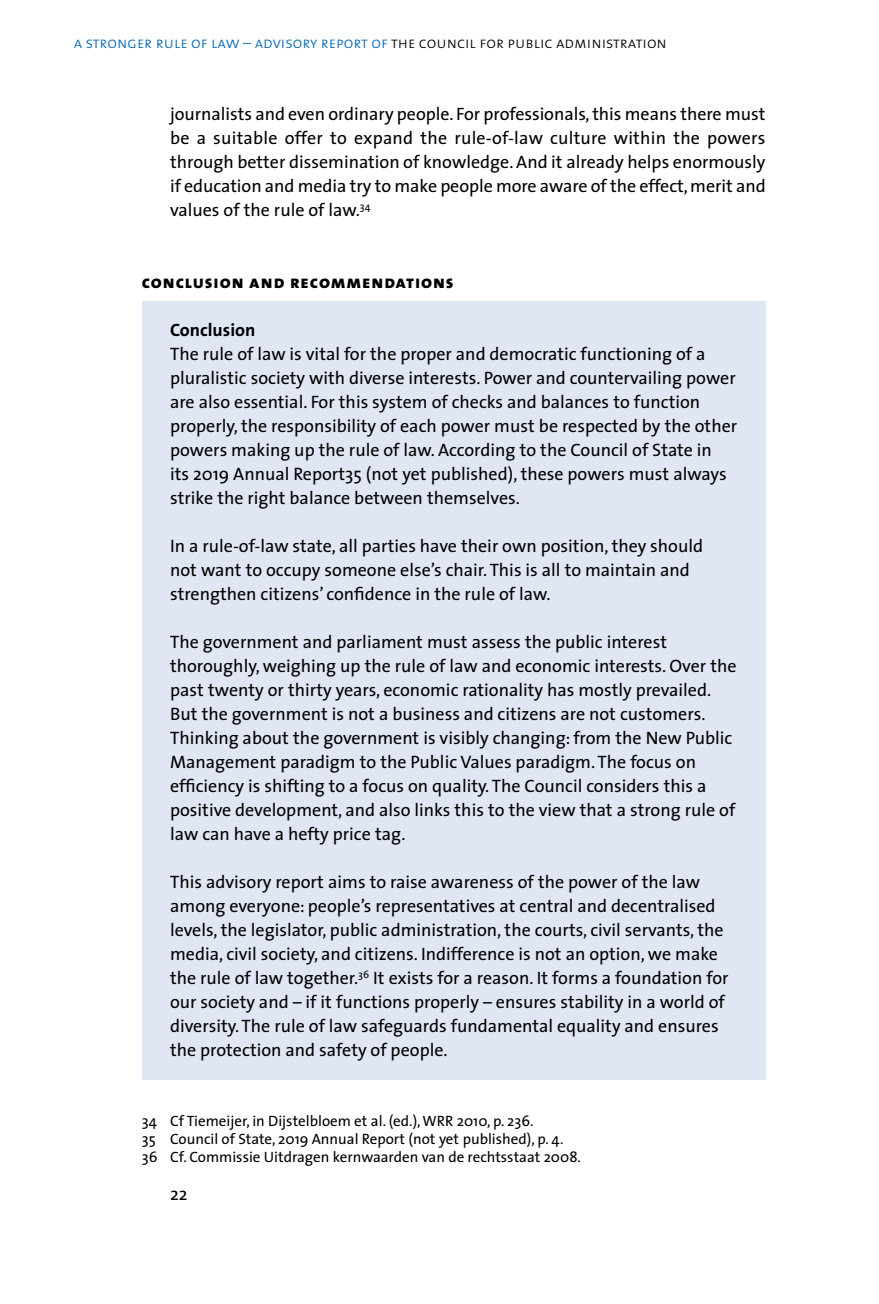
<style>
.page{position:relative;width:879px;height:1304px;background:#fff}
.page>*{position:absolute;margin:0;border:0;box-sizing:border-box;transform-origin:0 0}
.P5_Kadertekst-TheSan{font:18px/24px "The Sans";color:#000}
.P4_Broodtekst-TheSan{font:18px/24px "The Sans";letter-spacing:-.005em;color:#000;text-align:justify}
.H2_Subkop_1-TheSansE{font:18px "The Sans Extra Bold Caps";letter-spacing:.05em;color:#000}
.P5_Kadertekst-TheSan-2{font:700 18px "The Sans";color:#000}
.t1{font:16px "The Sans Light Caps";color:#0066b3}
.P_voetnoot-TheSans{font:15px "The Sans";color:#000}
.s1{color:#000}
</style>
<div class="page">
<div style="left:142px;top:302px;width:623px;height:778px;background:#e1e6f4"></div>
<p class="t1" style="left:74px;top:32px;width:595px">a stronger rule of law – advisory report of <span class="s1">the council for public administration</span></p>
<p class="P4_Broodtekst-TheSan" style="left:170px;top:102px;width:597px">journalists and even ordinary people. For professionals, this means there must be a suitable offer to expand the rule-of-law culture within the powers through better dissemination of knowledge. And it already helps enormously if education and media try to make people more aware of the effect, merit and values of the rule of law.<sup>34</sup></p>
<h2 class="H2_Subkop_1-TheSansE" style="left:142px;top:270px;width:313px">conclusion and recommendations</h2>
<p class="P5_Kadertekst-TheSan-2" style="left:170px;top:318px;width:87px">Conclusion</p>
<p class="P5_Kadertekst-TheSan" style="left:170px;top:342px;width:568px">The rule of law is vital for the proper and democratic functioning of a pluralistic society with diverse interests. Power and countervailing power are also essential. For this system of checks and balances to function properly, the responsibility of each power must be respected by the other powers making up the rule of law. According to the Council of State in<br>its 2019 Annual Report35 (not yet published), these powers must always strike the right balance between themselves.</p>
<p class="P5_Kadertekst-TheSan" style="left:170px;top:534px;width:534px">In a rule-of-law state, all parties have their own position, they should not want to occupy someone else’s chair. This is all to maintain and strengthen citizens’ confidence in the rule of law.</p>
<p class="P5_Kadertekst-TheSan" style="left:170px;top:630px;width:568px">The government and parliament must assess the public interest thoroughly, weighing up the rule of law and economic interests. Over the past twenty or thirty years, economic rationality has mostly prevailed.<br>But the government is not a business and citizens are not customers.<br>Thinking about the government is visibly changing: from the New Public Management paradigm to the Public Values paradigm. The focus on efficiency is shifting to a focus on quality. The Council considers this a positive development, and also links this to the view that a strong rule of law can have a hefty price tag.</p>
<p class="P5_Kadertekst-TheSan" style="left:170px;top:870px;width:560px">This advisory report aims to raise awareness of the power of the law among everyone: people’s representatives at central and decentralised levels, the legislator, public administration, the courts, civil servants, the media, civil society, and citizens. Indifference is not an option, we make the rule of law together.<sup>36</sup> It exists for a reason. It forms a foundation for our society and – if it functions properly – ensures stability in a world of diversity. The rule of law safeguards fundamental equality and ensures the protection and safety of people.</p>
<p class="P_voetnoot-TheSans" style="left:142px;top:1112px;width:393px">34 Cf Tiemeijer, in Dijstelbloem et al. (ed.), WRR 2010, p. 236.</p>
<p class="P_voetnoot-TheSans" style="left:142px;top:1130px;width:423px">35 Council of State, 2019 Annual Report (not yet published), p. 4.</p>
<p class="P_voetnoot-TheSans" style="left:142px;top:1148px;width:441px">36 Cf. Commissie Uitdragen kernwaarden van de rechtsstaat 2008.</p>
<p class="P5_Kadertekst-TheSan" style="left:170px;top:1182px;width:19px">22</p>
</div>
